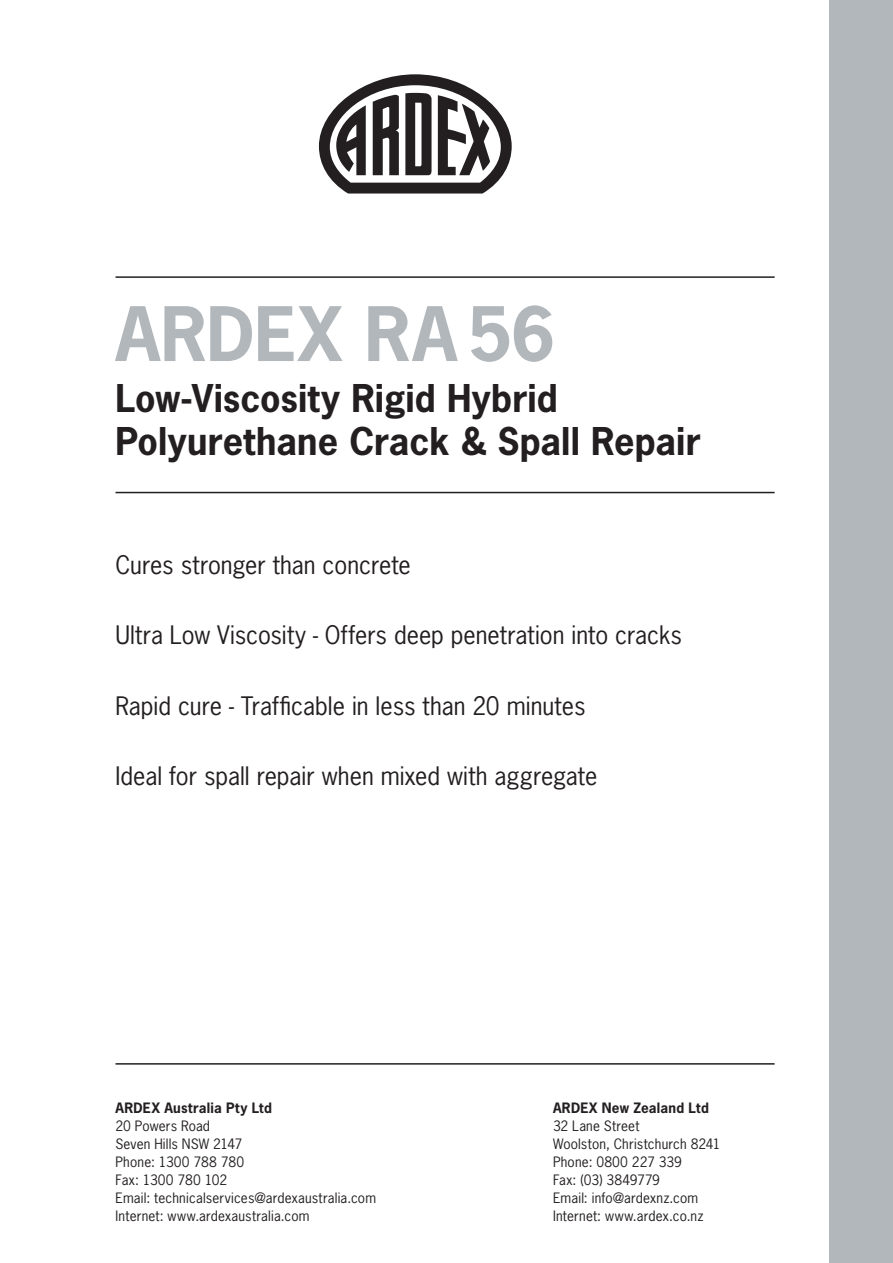
<style>
.page{position:relative;width:893px;height:1263px;background:#fff}
.page>*{position:absolute;margin:0;border:0;box-sizing:border-box;transform-origin:0 0}
.t1{font:700 70.5px "News Gothic Std";letter-spacing:.005em;color:#b2b7bb}
.t2{font:700 36px/43.2px "News Gothic Std";color:#231f20}
.t3{font:24px "News Gothic Std";color:#231f20}
.t4{font:13.5px "News Gothic Std";letter-spacing:.01em;color:#231f20}
.t5{font:700 13.5px "News Gothic Std";letter-spacing:.02em;color:#231f20}
.t6{font:13.5px "News Gothic Std";letter-spacing:-.01em;color:#231f20}
</style>
<div class="page">
<svg style="left:319px;top:74px;width:193px;height:120px"></svg>
<hr style="left:116px;top:276px;width:659px;height:2px;background:#231f20">
<hr style="left:116px;top:492px;width:659px;height:1px;background:#231f20">
<hr style="left:116px;top:1063px;width:659px;height:1px;background:#231f20">
<div style="left:829px;top:0;width:64px;height:1263px;background:#b2b7bb"></div>
<p class="t1" style="left:116px;top:288px;width:441px">ARDEX RA56</p>
<p class="t2" style="left:116px;top:376px;width:587px">Low-Viscosity Rigid Hybrid<br>Polyurethane Crack &amp; Spall Repair</p>
<p class="t3" style="left:116px;top:549px;width:297px">Cures stronger than concrete</p>
<p class="t3" style="left:116px;top:620px;width:568px">Ultra Low Viscosity - Offers deep penetration into cracks</p>
<p class="t3" style="left:116px;top:690px;width:472px">Rapid cure - Trafficable in less than 20 minutes</p>
<p class="t3" style="left:116px;top:761px;width:483px">Ideal for spall repair when mixed with aggregate</p>
<p class="t5" style="left:116px;top:1099px;width:158px">ARDEX Australia Pty Ltd</p>
<p class="t4" style="left:116px;top:1117px;width:96px">20 Powers Road</p>
<p class="t4" style="left:116px;top:1135px;width:128px">Seven Hills NSW 2147</p>
<p class="t4" style="left:116px;top:1153px;width:130px">Phone: 1300 788 780</p>
<p class="t6" style="left:116px;top:1171px;width:113px">Fax: 1300 780 102</p>
<p class="t4" style="left:116px;top:1189px;width:262px">Email: technicalservices@ardexaustralia.com</p>
<p class="t4" style="left:116px;top:1207px;width:196px">Internet: www.ardexaustralia.com</p>
<p class="t5" style="left:553px;top:1099px;width:157px">ARDEX New Zealand Ltd</p>
<p class="t4" style="left:553px;top:1117px;width:88px">32 Lane Street</p>
<p class="t4" style="left:553px;top:1135px;width:169px">Woolston, Christchurch 8241</p>
<p class="t4" style="left:553px;top:1153px;width:131px">Phone: 0800 227 339</p>
<p class="t6" style="left:553px;top:1171px;width:109px">Fax: (03) 3849779</p>
<p class="t4" style="left:553px;top:1189px;width:147px">Email: info@ardexnz.com</p>
<p class="t4" style="left:553px;top:1207px;width:152px">Internet: www.ardex.co.nz</p>
</div>
